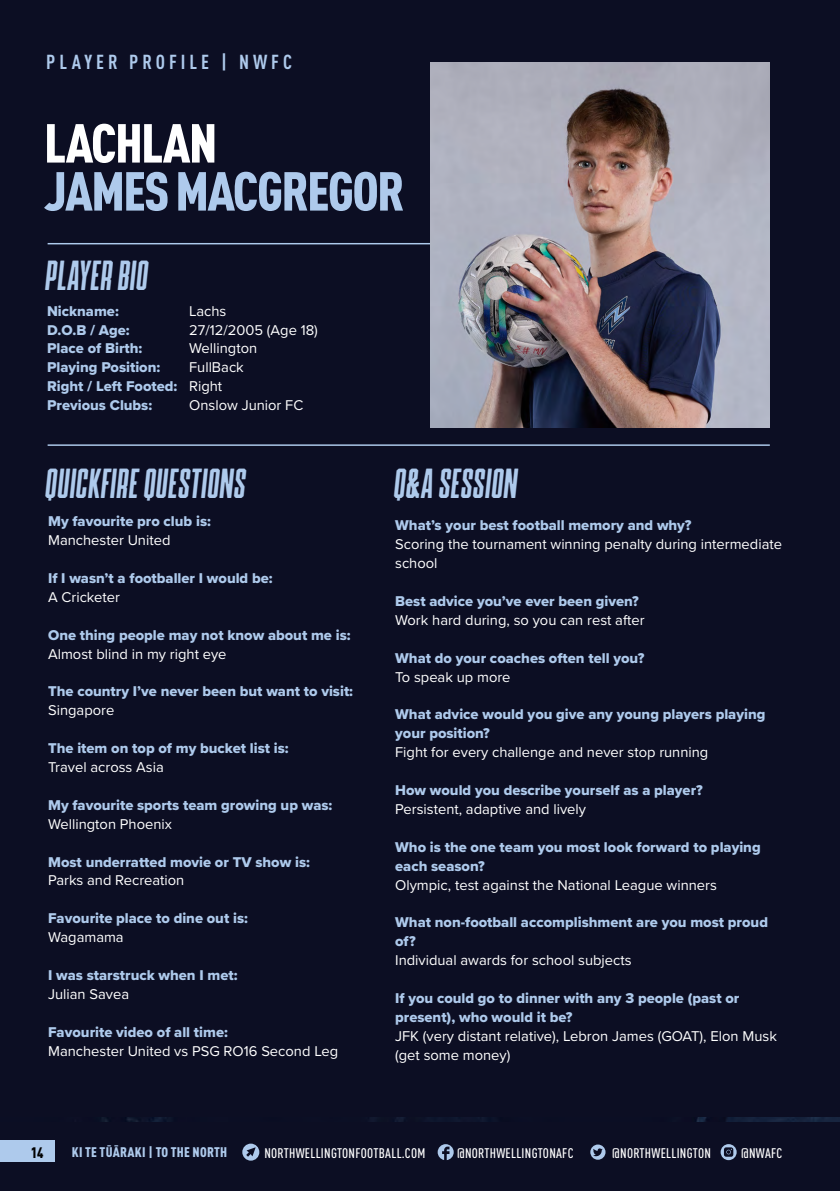
<style>
.page{position:relative;width:840px;height:1191px;background:#fff}
.page>*{position:absolute;margin:0;border:0;box-sizing:border-box;transform-origin:0 0}
.t1{font:900 condensed 54px "DIN Pro";letter-spacing:-.03em;color:#aecaec}
.t2{font:900 condensed 54px "DIN Pro";letter-spacing:-.03em;color:#fff}
.t3{font:italic 42px "Redig";letter-spacing:.02em;color:#aecaec}
.t4{font:700 condensed 20px "DIN Pro";letter-spacing:.2em;color:#aecaec}
.t5{font:900 condensed 15px "DIN Pro";color:#000}
.t6{font:14.6px/19px "Proxima Nova Extrabld";color:#aecaec}
.t7{font:14.6px/18.8px "Proxima Nova";color:#fff}
.t8{font:500 condensed 13.8px "DIN Pro";letter-spacing:.02em;color:#fff}
.t9{font:900 condensed 13.8px "DIN Pro";letter-spacing:.02em;color:#aecaec}
</style>
<div class="page">
<div style="left:0;top:1123px;width:839px;height:68px;background:#0c0e23"></div>
<div style="left:0;top:1140px;width:54px;height:21px;background:#aecaec"></div>
<svg style="left:437px;top:1144px;width:16px;height:16px"></svg>
<svg style="left:720px;top:1144px;width:16px;height:16px"></svg>
<svg style="left:590px;top:1144px;width:15px;height:15px"></svg>
<svg style="left:242px;top:1143px;width:17px;height:17px"></svg>
<div style="left:0;top:0;width:839px;height:1117px;background:#0c0e23"></div>
<hr style="left:48px;top:243px;width:689px;height:1px;background:#aecaec">
<hr style="left:48px;top:444px;width:721px;height:2px;background:#aecaec">
<img style="left:430px;top:63px;width:339px;height:364px">
<h3 class="t4" style="left:46px;top:47px;width:247px">PLAYER PROFILE | NWFC</h3>
<h1 class="t2" style="left:44px;top:101px;width:175px">LACHLAN</h1>
<h1 class="t1" style="left:44px;top:149px;width:361px">JAMES MACGREGOR</h1>
<h2 class="t3" style="left:48px;top:256px;width:104px">PLAYER BIO</h2>
<p class="t6" style="left:47px;top:301px;width:132px">Nickname:<br>D.O.B / Age:<br>Place of Birth:<br>Playing Position:<br>Right / Left Footed:<br>Previous Clubs:</p>
<p class="t7" style="left:189px;top:301px;width:130px">Lachs<br>27/12/2005 (Age 18)<br>Wellington<br>FullBack<br>Right<br>Onslow Junior FC</p>
<h2 class="t3" style="left:48px;top:464px;width:201px">QUICKFIRE QUESTIONS</h2>
<p class="t6" style="left:48px;top:511px;width:164px">My favourite pro club is:</p>
<p class="t7" style="left:48px;top:530px;width:124px">Manchester United</p>
<p class="t6" style="left:48px;top:568px;width:226px">If I wasn’t a footballer I would be:</p>
<p class="t7" style="left:48px;top:587px;width:73px">A Cricketer</p>
<p class="t6" style="left:48px;top:625px;width:304px">One thing people may not know about me is:</p>
<p class="t7" style="left:48px;top:643px;width:180px">Almost blind in my right eye</p>
<p class="t6" style="left:48px;top:682px;width:306px">The country I’ve never been but want to visit:</p>
<p class="t7" style="left:48px;top:700px;width:68px">Singapore</p>
<p class="t6" style="left:48px;top:738px;width:242px">The item on top of my bucket list is:</p>
<p class="t7" style="left:48px;top:757px;width:117px">Travel across Asia</p>
<p class="t6" style="left:48px;top:795px;width:286px">My favourite sports team growing up was:</p>
<p class="t7" style="left:48px;top:814px;width:125px">Wellington Phoenix</p>
<p class="t6" style="left:48px;top:852px;width:263px">Most underratted movie or TV show is:</p>
<p class="t7" style="left:48px;top:870px;width:138px">Parks and Recreation</p>
<p class="t6" style="left:48px;top:908px;width:201px">Favourite place to dine out is:</p>
<p class="t7" style="left:48px;top:927px;width:77px">Wagamama</p>
<p class="t6" style="left:48px;top:965px;width:191px">I was starstruck when I met:</p>
<p class="t7" style="left:48px;top:984px;width:82px">Julian Savea</p>
<p class="t6" style="left:48px;top:1022px;width:181px">Favourite video of all time:</p>
<p class="t7" style="left:48px;top:1040px;width:291px">Manchester United vs PSG RO16 Second Leg</p>
<h2 class="t3" style="left:396px;top:464px;width:125px">Q&amp;A SESSION</h2>
<p class="t6" style="left:395px;top:516px;width:298px">What’s your best football memory and why?</p>
<p class="t7" style="left:395px;top:534px;width:388px">Scoring the tournament winning penalty during intermediate school</p>
<p class="t6" style="left:395px;top:591px;width:245px">Best advice you’ve ever been given?</p>
<p class="t7" style="left:395px;top:610px;width:251px">Work hard during, so you can rest after</p>
<p class="t6" style="left:395px;top:648px;width:251px">What do your coaches often tell you?</p>
<p class="t7" style="left:395px;top:667px;width:117px">To speak up more</p>
<p class="t6" style="left:395px;top:705px;width:371px">What advice would you give any young players playing your position?</p>
<p class="t7" style="left:395px;top:742px;width:314px">Fight for every challenge and never stop running</p>
<p class="t6" style="left:395px;top:780px;width:309px">How would you describe yourself as a player?</p>
<p class="t7" style="left:395px;top:799px;width:192px">Persistent, adaptive and lively</p>
<p class="t6" style="left:395px;top:837px;width:367px">Who is the one team you most look forward to playing each season?</p>
<p class="t7" style="left:395px;top:874px;width:323px">Olympic, test against the National League winners</p>
<p class="t6" style="left:395px;top:913px;width:374px">What non-football accomplishment are you most proud of?</p>
<p class="t7" style="left:395px;top:950px;width:238px">Individual awards for school subjects</p>
<p class="t6" style="left:395px;top:988px;width:345px">If you could go to dinner with any 3 people (past or present), who would it be?</p>
<p class="t7" style="left:395px;top:1026px;width:383px">JFK (very distant relative), Lebron James (GOAT), Elon Musk (get some money)</p>
<p class="t5" style="left:31px;top:1140px;width:14px">14</p>
<p class="t9" style="left:72px;top:1141px;width:157px">KI TE TŪĀRAKI | TO THE NORTH</p>
<p class="t8" style="left:264px;top:1142px;width:162px">NORTHWELLINGTONFOOTBALL.COM</p>
<p class="t8" style="left:457px;top:1142px;width:118px">@NORTHWELLINGTONAFC</p>
<p class="t8" style="left:612px;top:1142px;width:100px">@NORTHWELLINGTON</p>
<p class="t8" style="left:740px;top:1142px;width:43px">@NWAFC</p>
</div>
